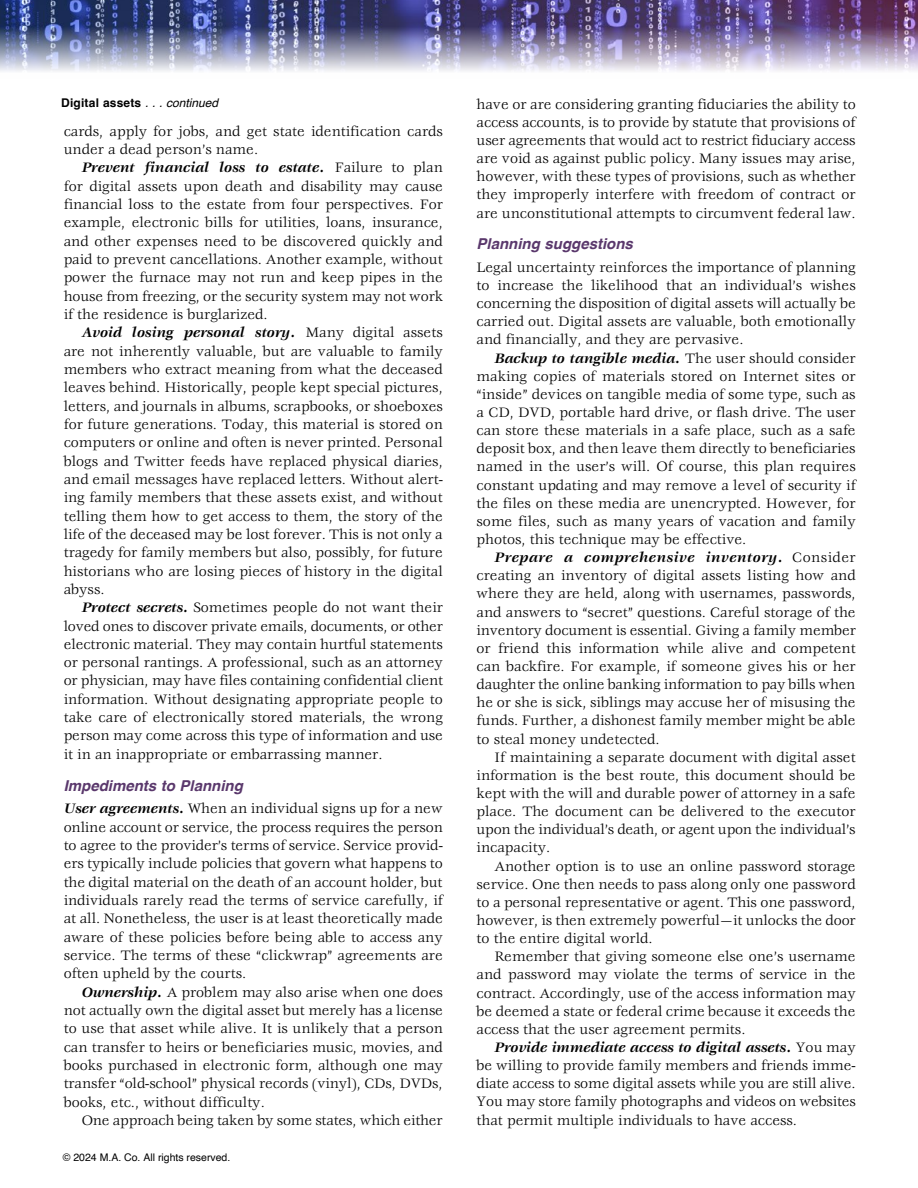
<style>
.page{position:relative;width:918px;height:1188px;background:#fff}
.page>*{position:absolute;margin:0;border:0;box-sizing:border-box;transform-origin:0 0}
.Body{font:15px/18.1px "Veljovic Std";color:#000;text-align:justify}
.Body_no_indent{font:15px/18.3px "Veljovic Std";color:#000;text-align:justify}
.Color_subhead{font:italic 700 15px "Helvetica";color:#5a386c}
.t1{font:700 12px "Helvetica";letter-spacing:.015em;color:#000}
.t2{font:10.5px "Helvetica";color:#000}
.s1{font-weight:400;font-style:italic}
.s2{font-weight:700;font-style:italic}
</style>
<div class="page">
<img style="left:0;top:0;width:918px;height:72px">
<p class="t1" style="left:61px;top:95px;width:158px">Digital assets <span class="s1">. . . continued</span></p>
<p class="Body" style="left:64px;top:123px;width:381px">cards, apply for jobs, and get state identification cards under a dead person’s name.</p>
<p class="Body" style="left:64px;top:159px;width:381px;text-indent:18px"><span class="s2">Prevent financial loss to estate.</span> Failure to plan for digital assets upon death and disability may cause financial loss to the estate from four perspectives. For example, electronic bills for utilities, loans, insurance, and other expenses need to be discovered quickly and paid to prevent cancellations. Another example, without power the furnace may not run and keep pipes in the house from freezing, or the security system may not work if the residence is burglarized.</p>
<p class="Body" style="left:64px;top:324px;width:381px;text-indent:18px"><span class="s2">Avoid losing personal story.</span> Many digital assets are not inherently valuable, but are valuable to family members who extract meaning from what the deceased leaves behind. Historically, people kept special pictures, letters, and journals in albums, scrapbooks, or shoeboxes for future generations. Today, this material is stored on computers or online and often is never printed. Personal blogs and Twitter feeds have replaced physical diaries, and email messages have replaced letters. Without alert&shy;ing family members that these assets exist, and without telling them how to get access to them, the story of the life of the deceased may be lost forever. This is not only a tragedy for family members but also, possibly, for future historians who are losing pieces of history in the digital abyss.</p>
<p class="Body" style="left:64px;top:599px;width:381px;text-indent:18px"><span class="s2">Protect secrets.</span> Sometimes people do not want their loved ones to discover private emails, documents, or other electronic material. They may contain hurtful statements or personal rantings. A professional, such as an attorney or physician, may have files containing confidential client information. Without designating appropriate people to take care of electronically stored materials, the wrong person may come across this type of information and use it in an inappropriate or embarrassing manner.</p>
<p class="Color_subhead" style="left:64px;top:773px;width:181px">Impediments to Planning</p>
<p class="Body_no_indent" style="left:64px;top:800px;width:381px"><span class="s2">User agreements.</span> When an individual signs up for a new online account or service, the process requires the person to agree to the provider’s terms of service. Service provid&shy;ers typically include policies that govern what happens to the digital material on the death of an account holder, but individuals rarely read the terms of service carefully, if at all. Nonetheless, the user is at least theoretically made aware of these policies before being able to access any service. The terms of these “clickwrap” agreements are often upheld by the courts.</p>
<p class="Body" style="left:64px;top:984px;width:381px;text-indent:18px"><span class="s2">Ownership.</span> A problem may also arise when one does not actually own the digital asset but merely has a license to use that asset while alive. It is unlikely that a person can transfer to heirs or beneficiaries music, movies, and books purchased in electronic form, although one may transfer “old-school” physical records (vinyl), CDs, DVDs, books, etc., without difficulty.</p>
<p class="Body" style="left:82px;top:1112px;width:362px">One approach being taken by some states, which either</p>
<p class="t2" style="left:63px;top:1150px;width:169px">© 2024 M.A. Co. All rights reserved.</p>
<p class="Body" style="left:477px;top:96px;width:381px">have or are considering granting fiduciaries the ability to access accounts, is to provide by statute that provisions of user agreements that would act to restrict fiduciary access are void as against public policy. Many issues may arise, however, with these types of provisions, such as whether they improperly interfere with freedom of contract or are unconstitutional attempts to circumvent federal law.</p>
<p class="Color_subhead" style="left:477px;top:232px;width:158px">Planning suggestions</p>
<p class="Body_no_indent" style="left:477px;top:259px;width:381px">Legal uncertainty reinforces the importance of planning to increase the likelihood that an individual’s wishes concerning the disposition of digital assets will actually be carried out. Digital assets are valuable, both emotionally and financially, and they are pervasive.</p>
<p class="Body" style="left:477px;top:350px;width:381px;text-indent:18px"><span class="s2">Backup to tangible media.</span> The user should consider making copies of materials stored on Internet sites or “inside” devices on tangible media of some type, such as a CD, DVD, portable hard drive, or flash drive. The user can store these materials in a safe place, such as a safe deposit box, and then leave them directly to beneficiaries named in the user’s will. Of course, this plan requires constant updating and may remove a level of security if the files on these media are unencrypted. However, for some files, such as many years of vacation and family photos, this technique may be effective.</p>
<p class="Body" style="left:477px;top:549px;width:381px;text-indent:18px"><span class="s2">Prepare a comprehensive inventory.</span> Consider creating an inventory of digital assets listing how and where they are held, along with usernames, passwords, and answers to “secret” questions. Careful storage of the inventory document is essential. Giving a family member or friend this information while alive and competent can backfire. For example, if someone gives his or her daughter the online banking information to pay bills when he or she is sick, siblings may accuse her of misusing the funds. Further, a dishonest family member might be able to steal money undetected.</p>
<p class="Body" style="left:477px;top:749px;width:381px;text-indent:18px">If maintaining a separate document with digital asset information is the best route, this document should be kept with the will and durable power of attorney in a safe place. The document can be delivered to the executor upon the individual’s death, or agent upon the individual’s incapacity.</p>
<p class="Body" style="left:477px;top:858px;width:381px;text-indent:18px">Another option is to use an online password storage service. One then needs to pass along only one password to a personal representative or agent. This one password, however, is then extremely powerful—it unlocks the door to the entire digital world.</p>
<p class="Body" style="left:477px;top:948px;width:381px;text-indent:18px">Remember that giving someone else one’s username and password may violate the terms of service in the contract. Accordingly, use of the access information may be deemed a state or federal crime because it exceeds the access that the user agreement permits.</p>
<p class="Body" style="left:477px;top:1039px;width:381px;text-indent:18px"><span class="s2">Provide immediate access to digital assets.</span> You may be willing to provide family members and friends imme&shy;diate access to some digital assets while you are still alive.<br>You may store family photographs and videos on websites that permit multiple individuals to have access.</p>
</div>
